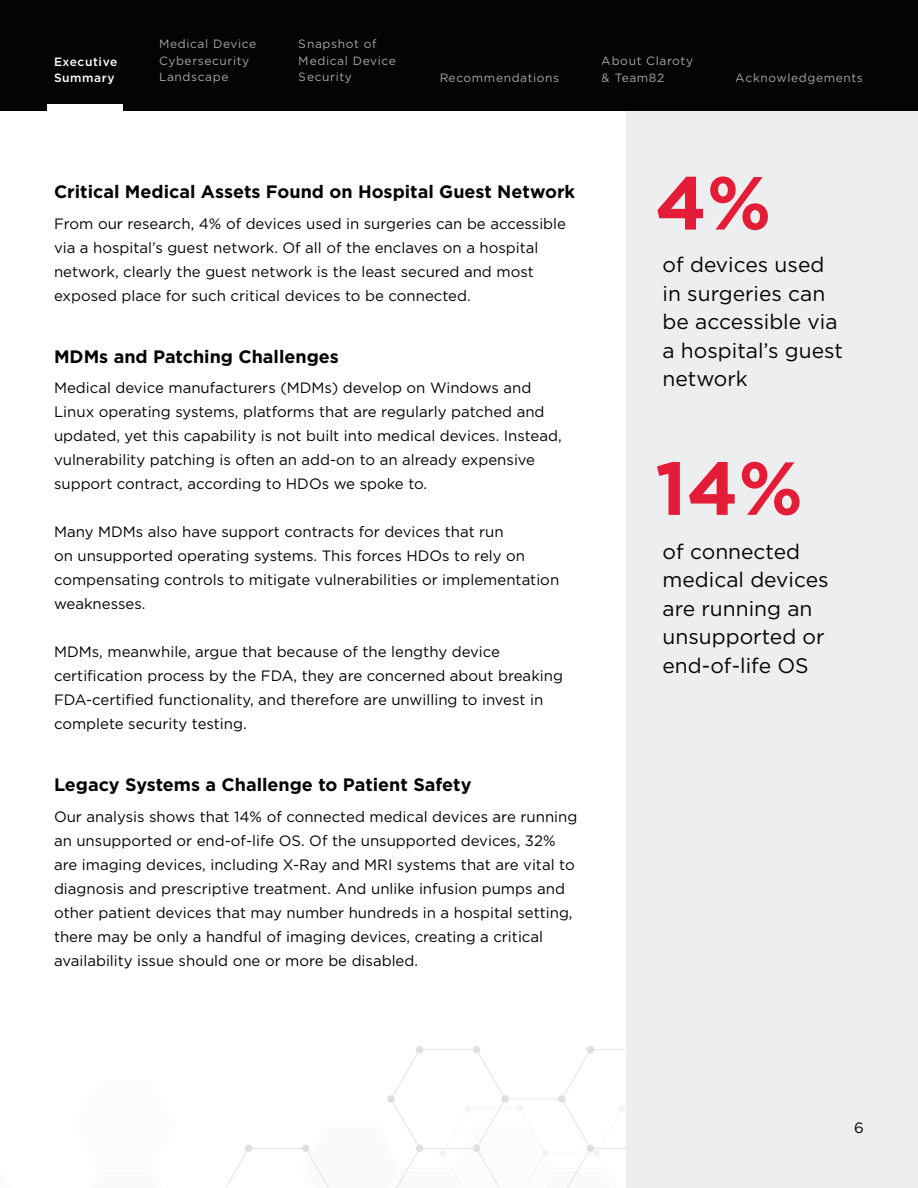
<style>
.page{position:relative;width:918px;height:1188px;background:#fff}
.page>*{position:absolute;margin:0;border:0;box-sizing:border-box;transform-origin:0 0}
.t1{font:700 75px "Gotham";color:#e51c38}
.t2{font:21px/28.5px "Gotham";color:#040503}
.t3{font:700 18px "Gotham";color:#040503}
.t4{font:15px/24px "Gotham";color:#040503}
.t5{font:12px/16.5px "Gotham";letter-spacing:.05em;color:#fff}
.t6{font:500 12px/16.5px "Gotham";letter-spacing:.05em;color:#fff}
</style>
<div class="page">
<svg style="left:225px;top:1046px;width:401px;height:142px"></svg>
<div style="left:626px;top:98px;width:292px;height:1090px;background:#edeeef"></div>
<div style="left:0;top:0;width:918px;height:110px;background:#040503"></div>
<div style="left:47px;top:104px;width:76px;height:17px;background:#fff"></div>
<p class="t6" style="left:54px;top:53px;width:65px">Executive<br>Summary</p>
<p class="t5" style="left:159px;top:36px;width:99px">Medical Device<br>Cybersecurity<br>Landscape</p>
<p class="t5" style="left:299px;top:36px;width:99px">Snapshot of<br>Medical Device<br>Security</p>
<p class="t5" style="left:440px;top:69px;width:121px">Recommendations</p>
<p class="t5" style="left:602px;top:52px;width:93px">About Claroty &amp; Team82</p>
<p class="t5" style="left:736px;top:69px;width:129px">Acknowledgements</p>
<p class="t3" style="left:54px;top:180px;width:523px">Critical Medical Assets Found on Hospital Guest Network</p>
<p class="t4" style="left:54px;top:211px;width:514px">From our research, 4% of devices used in surgeries can be accessible via a hospital’s guest network. Of all of the enclaves on a hospital network, clearly the guest network is the least secured and most exposed place for such critical devices to be connected.</p>
<p class="t3" style="left:54px;top:344px;width:286px">MDMs and Patching Challenges</p>
<p class="t4" style="left:54px;top:376px;width:509px">Medical device manufacturers (MDMs) develop on Windows and Linux operating systems, platforms that are regularly patched and updated, yet this capability is not built into medical devices. Instead, vulnerability patching is often an add-on to an already expensive support contract, according to HDOs we spoke to.</p>
<p class="t4" style="left:54px;top:520px;width:507px">Many MDMs also have support contracts for devices that run<br>on unsupported operating systems. This forces HDOs to rely on compensating controls to mitigate vulnerabilities or implementation weaknesses.</p>
<p class="t4" style="left:54px;top:640px;width:511px">MDMs, meanwhile, argue that because of the lengthy device certification process by the FDA, they are concerned about breaking FDA-certified functionality, and therefore are unwilling to invest in complete security testing.</p>
<p class="t3" style="left:54px;top:773px;width:419px">Legacy Systems a Challenge to Patient Safety</p>
<p class="t4" style="left:54px;top:804px;width:525px">Our analysis shows that 14% of connected medical devices are running an unsupported or end-of-life OS. Of the unsupported devices, 32% are imaging devices, including X-Ray and MRI systems that are vital to diagnosis and prescriptive treatment. And unlike infusion pumps and other patient devices that may number hundreds in a hospital setting, there may be only a handful of imaging devices, creating a critical availability issue should one or more be disabled.</p>
<h1 class="t1" style="left:655px;top:153px;width:118px">4%</h1>
<h2 class="t2" style="left:663px;top:250px;width:182px">of devices used in surgeries can be accessible via a hospital’s guest network</h2>
<h1 class="t1" style="left:655px;top:439px;width:149px">14%</h1>
<h2 class="t2" style="left:663px;top:537px;width:168px">of connected medical devices are running an unsupported or end-of-life OS</h2>
<p class="t4" style="left:854px;top:1115px;width:11px">6</p>
</div>
